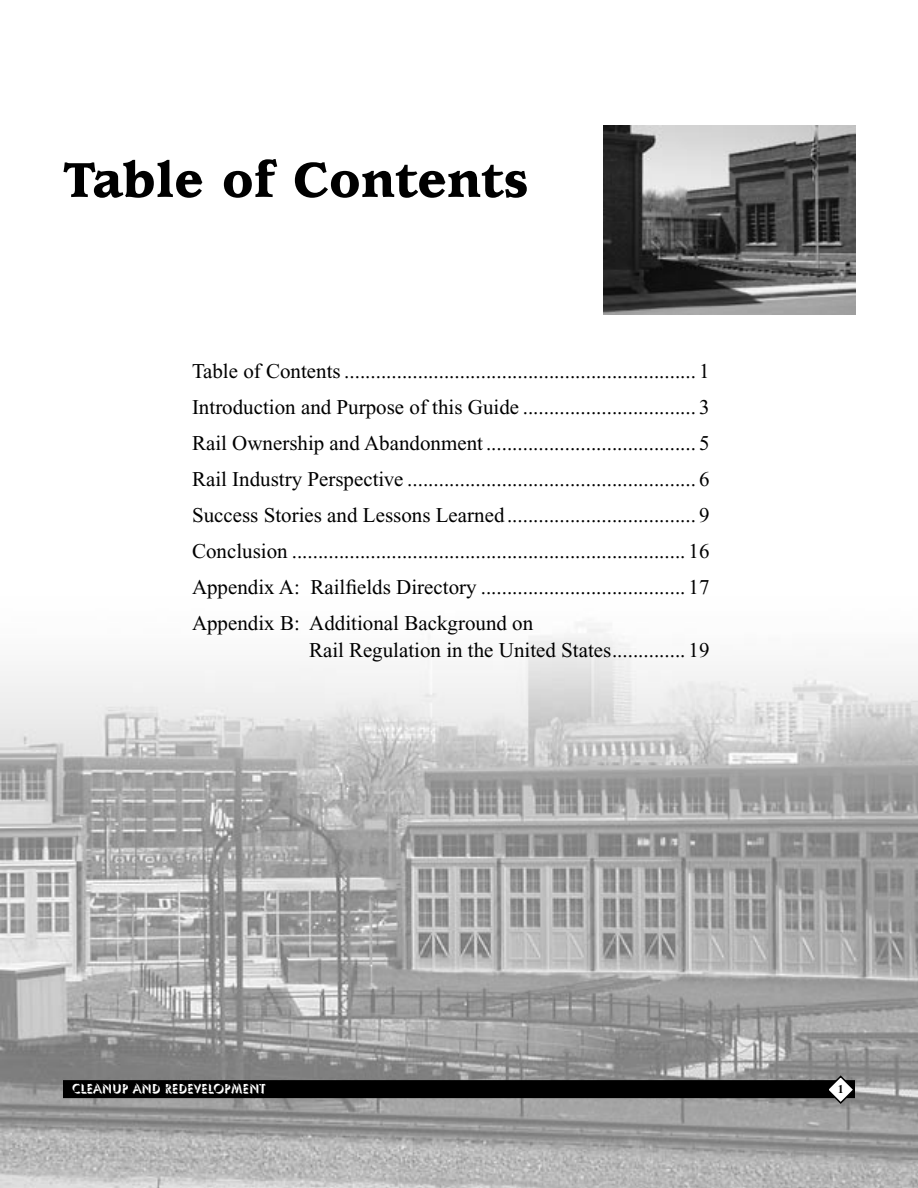
<style>
.page{position:relative;width:918px;height:1188px;background:#fff}
.page>*{position:absolute;margin:0;border:0;box-sizing:border-box;transform-origin:0 0}
.t1{font:900 54px "Usherwood";color:#000}
.t2{font:21px "Times New Roman";color:#000}
.t3{font:13.5px "Umbra BT";color:#fff}
.t4{font:700 12px "Times New Roman";color:#000}
</style>
<div class="page">
<img style="left:0;top:623px;width:918px;height:565px">
<div style="left:63px;top:1080px;width:792px;height:18px;background:#000"></div>
<svg style="left:825px;top:1074px;width:31px;height:31px"></svg>
<img style="left:603px;top:126px;width:252px;height:189px">
<p class="t1" style="left:63px;top:150px;width:467px">Table of Contents</p>
<p class="t2" style="left:192px;top:360px;width:519px">Table of Contents ................................................................... 1</p>
<p class="t2" style="left:192px;top:396px;width:519px">Introduction and Purpose of this Guide ................................. 3</p>
<p class="t2" style="left:192px;top:432px;width:519px">Rail Ownership and Abandonment ........................................ 5</p>
<p class="t2" style="left:192px;top:468px;width:519px">Rail Industry Perspective ....................................................... 6</p>
<p class="t2" style="left:192px;top:504px;width:519px">Success Stories and Lessons Learned .................................... 9</p>
<p class="t2" style="left:192px;top:540px;width:519px">Conclusion ........................................................................... 16</p>
<p class="t2" style="left:192px;top:576px;width:519px">Appendix A: Railfields Directory ....................................... 17</p>
<p class="t2" style="left:192px;top:612px;width:343px">Appendix B: Additional Background on</p>
<p class="t2" style="left:309px;top:639px;width:402px">Rail Regulation in the United States .............. 19</p>
<p class="t3" style="left:72px;top:1080px;width:196px">CLEANUP AND REDEVELOPMENT</p>
<p class="t4" style="left:838px;top:1082px;width:8px">1</p>
</div>
